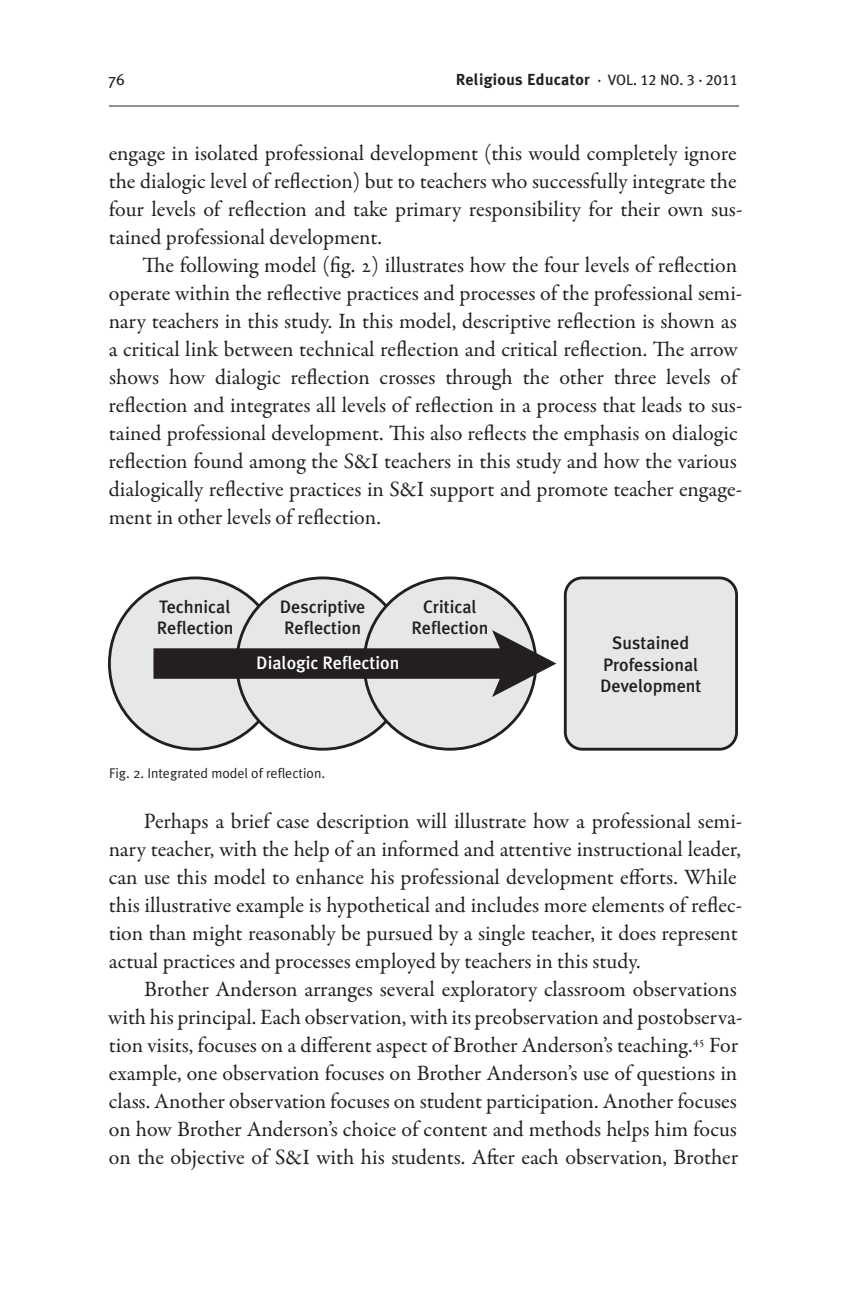
<style>
.page{position:relative;width:864px;height:1296px;background:#fff}
.page>*{position:absolute;margin:0;border:0;box-sizing:border-box;transform-origin:0 0}
.t1{font:22px "Garamond Premr Pro";color:#231f20}
.t2{font:500 18px/21.6px "Meta Plus";color:#231f20;text-align:center}
.t3{font:500 18px "Meta Plus";color:#fff}
.t4{font:700 16px "Meta Plus";letter-spacing:.02em;color:#231f20}
.t5{font:16px "Meta Plus";color:#231f20}
.t6{font:14px "Meta Plus Normal";color:#231f20}
.s1{font-family:"Meta Plus Book Caps";font-weight:400;font-size:15px}
</style>
<div class="page">
<hr style="left:109px;top:106px;width:630px;height:1px;background:#231f20">
<div style="left:109px;top:578px;width:172px;height:171px;background:#e6e7e9;border-radius:50%"></div>
<div style="left:237px;top:578px;width:172px;height:171px;background:#e6e7e9;border-radius:50%"></div>
<div style="left:364px;top:578px;width:172px;height:171px;background:#e6e7e9;border-radius:50%"></div>
<div style="left:565px;top:578px;width:172px;height:171px;background:#e6e7e9;border-radius:17px"></div>
<div style="left:564px;top:576px;width:174px;height:175px;border:3px solid #231f20;border-radius:17px"></div>
<svg style="left:153px;top:630px;width:404px;height:67px"></svg>
<p class="t5" style="left:108px;top:70px;width:18px">76</p>
<p class="t4" style="left:456px;top:70px;width:284px">Religious Educator <span class="s1">· VOL. 12 NO. 3 · 2011</span></p>
<p class="t1" style="left:109px;top:140px;width:629px">engage in isolated professional development (this would completely ignore</p>
<p class="t1" style="left:109px;top:168px;width:629px">the dialogic level of reflection) but to teachers who successfully integrate the</p>
<p class="t1" style="left:109px;top:196px;width:635px">four levels of reflection and take primary responsibility for their own sus-</p>
<p class="t1" style="left:109px;top:224px;width:275px">tained professional development.</p>
<p class="t1" style="left:142px;top:252px;width:596px">The following model (fig. 2) illustrates how the four levels of reflection</p>
<p class="t1" style="left:109px;top:280px;width:635px">operate within the reflective practices and processes of the professional semi-</p>
<p class="t1" style="left:109px;top:308px;width:630px">nary teachers in this study. In this model, descriptive reflection is shown as</p>
<p class="t1" style="left:109px;top:336px;width:631px">a critical link between technical reflection and critical reflection. The arrow</p>
<p class="t1" style="left:109px;top:364px;width:630px">shows how dialogic reflection crosses through the other three levels of</p>
<p class="t1" style="left:109px;top:392px;width:635px">reflection and integrates all levels of reflection in a process that leads to sus-</p>
<p class="t1" style="left:109px;top:420px;width:630px">tained professional development. This also reflects the emphasis on dialogic</p>
<p class="t1" style="left:109px;top:448px;width:630px">reflection found among the S&amp;I teachers in this study and how the various</p>
<p class="t1" style="left:109px;top:476px;width:635px">dialogically reflective practices in S&amp;I support and promote teacher engage-</p>
<p class="t1" style="left:109px;top:504px;width:274px">ment in other levels of reflection.</p>
<p class="t2" style="left:157px;top:595px;width:78px;text-align:left">Technical<br>Reflection</p>
<p class="t2" style="left:280px;top:595px;width:87px;text-align:left">Descriptive<br>Reflection</p>
<p class="t3" style="left:256px;top:652px;width:145px">Dialogic Reflection</p>
<p class="t2" style="left:412px;top:595px;width:78px">Critical<br>Reflection</p>
<p class="t2" style="left:600px;top:632px;width:103px">Sustained<br>Professional<br>Development</p>
<p class="t6" style="left:109px;top:765px;width:218px">Fig. 2. Integrated model of reflection.</p>
<p class="t1" style="left:144px;top:808px;width:600px">Perhaps a brief case description will illustrate how a professional semi-</p>
<p class="t1" style="left:109px;top:836px;width:634px">nary teacher, with the help of an informed and attentive instructional leader,</p>
<p class="t1" style="left:109px;top:864px;width:629px">can use this model to enhance his professional development efforts. While</p>
<p class="t1" style="left:109px;top:892px;width:635px">this illustrative example is hypothetical and includes more elements of reflec-</p>
<p class="t1" style="left:109px;top:920px;width:630px">tion than might reasonably be pursued by a single teacher, it does represent</p>
<p class="t1" style="left:109px;top:948px;width:533px">actual practices and processes employed by teachers in this study.</p>
<p class="t1" style="left:144px;top:976px;width:594px">Brother Anderson arranges several exploratory classroom observations</p>
<p class="t1" style="left:108px;top:1004px;width:636px">with his principal. Each observation, with its preobservation and postobserva-</p>
<p class="t1" style="left:109px;top:1032px;width:631px">tion visits, focuses on a different aspect of Brother Anderson’s teaching.<sup>45</sup> For</p>
<p class="t1" style="left:109px;top:1060px;width:630px">example, one observation focuses on Brother Anderson’s use of questions in</p>
<p class="t1" style="left:109px;top:1088px;width:630px">class. Another observation focuses on student participation. Another focuses</p>
<p class="t1" style="left:109px;top:1116px;width:630px">on how Brother Anderson’s choice of content and methods helps him focus</p>
<p class="t1" style="left:109px;top:1144px;width:631px">on the objective of S&amp;I with his students. After each observation, Brother</p>
</div>
